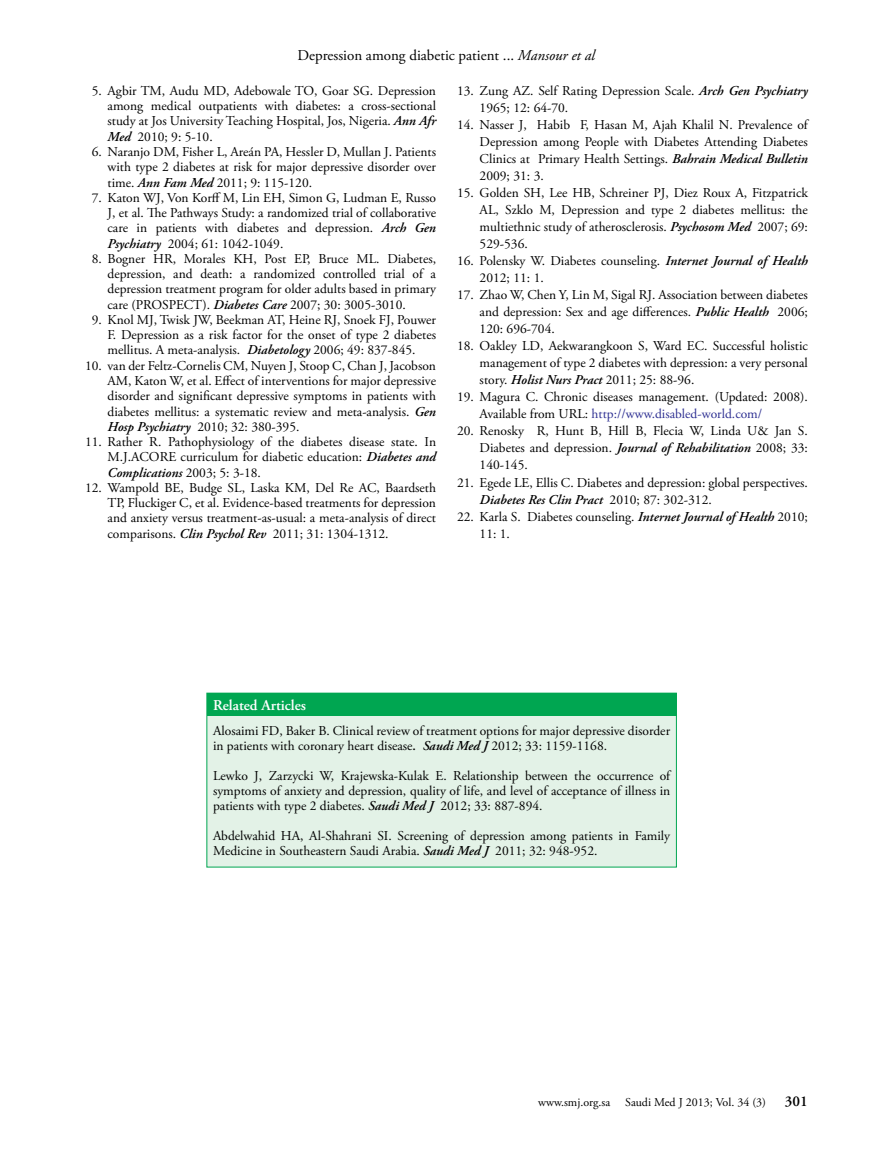
<style>
.page{position:relative;width:893px;height:1149px;background:#fff}
.page>*{position:absolute;margin:0;border:0;box-sizing:border-box;transform-origin:0 0}
.t1{font:15px "Adobe Garamond Pro";color:#000}
.t2{font:600 15px "Adobe Garamond Pro";color:#fff}
.t3{font:600 15px "Adobe Garamond Pro";color:#000}
.t4{font:13.5px/15.3px "Adobe Garamond Pro";color:#000;text-align:justify}
.t5{font:12px "Adobe Garamond Pro";color:#000}
.s1{font-style:italic}
.s2{font-weight:600;font-style:italic}
.s3{color:#2e3092}
.s4{font-weight:600}
</style>
<div class="page">
<div style="left:207px;top:693px;width:469px;height:23px;background:#00a651"></div>
<div style="left:207px;top:716px;width:469px;height:150px;background:#e3f2e7"></div>
<div style="left:207px;top:692px;width:470px;height:175px;border:1px solid #00a651"></div>
<p class="t1" style="left:298px;top:46px;width:299px">Depression among diabetic patient ... <span class="s1">Mansour et al</span></p>
<p class="t4" style="left:108px;top:83px;width:330px;text-indent:-16px">5. Agbir TM, Audu MD, Adebowale TO, Goar SG. Depression among medical outpatients with diabetes: a cross-sectional study at Jos University Teaching Hospital, Jos, Nigeria. <span class="s2">Ann Afr Med</span> 2010; 9: 5-10.</p>
<p class="t4" style="left:108px;top:144px;width:330px;text-indent:-16px">6. Naranjo DM, Fisher L, Areán PA, Hessler D, Mullan J. Patients with type 2 diabetes at risk for major depressive disorder over time. <span class="s2">Ann Fam Med</span> 2011; 9: 115-120.</p>
<p class="t4" style="left:108px;top:190px;width:330px;text-indent:-16px">7. Katon WJ, Von Korff M, Lin EH, Simon G, Ludman E, Russo J, et al. The Pathways Study: a randomized trial of collaborative care in patients with diabetes and depression. <span class="s2">Arch Gen Psychiatry</span> 2004; 61: 1042-1049.</p>
<p class="t4" style="left:108px;top:251px;width:330px;text-indent:-16px">8. Bogner HR, Morales KH, Post EP, Bruce ML. Diabetes, depression, and death: a randomized controlled trial of a depression treatment program for older adults based in primary care (PROSPECT). <span class="s2">Diabetes Care</span> 2007; 30: 3005-3010.</p>
<p class="t4" style="left:108px;top:312px;width:330px;text-indent:-16px">9. Knol MJ, Twisk JW, Beekman AT, Heine RJ, Snoek FJ, Pouwer F. Depression as a risk factor for the onset of type 2 diabetes mellitus. A meta-analysis. <span class="s2">Diabetology</span> 2006; 49: 837-845.</p>
<p class="t4" style="left:108px;top:358px;width:330px;text-indent:-23px">10. van der Feltz-Cornelis CM, Nuyen J, Stoop C, Chan J, Jacobson AM, Katon W, et al. Effect of interventions for major depressive disorder and significant depressive symptoms in patients with diabetes mellitus: a systematic review and meta-analysis. <span class="s2">Gen Hosp Psychiatry</span> 2010; 32: 380-395.</p>
<p class="t4" style="left:108px;top:434px;width:330px;text-indent:-23px">11. Rather R. Pathophysiology of the diabetes disease state. In M.J.ACORE curriculum for diabetic education: <span class="s2">Diabetes and Complications</span> 2003; 5: 3-18.</p>
<p class="t4" style="left:108px;top:480px;width:330px;text-indent:-23px">12. Wampold BE, Budge SL, Laska KM, Del Re AC, Baardseth TP, Fluckiger C, et al. Evidence-based treatments for depression and anxiety versus treatment-as-usual: a meta-analysis of direct comparisons. <span class="s2">Clin Psychol Rev</span> 2011; 31: 1304-1312.</p>
<p class="t4" style="left:480px;top:83px;width:330px;line-height:17px;text-indent:-23px">13. Zung AZ. Self Rating Depression Scale. <span class="s2">Arch Gen Psychiatry<br></span>1965; 12: 64-70.</p>
<p class="t4" style="left:480px;top:117px;width:330px;line-height:17px;text-indent:-23px">14. Nasser J, Habib F, Hasan M, Ajah Khalil N. Prevalence of Depression among People with Diabetes Attending Diabetes Clinics at Primary Health Settings. <span class="s2">Bahrain Medical Bulletin </span>2009; 31: 3.</p>
<p class="t4" style="left:480px;top:185px;width:330px;line-height:17px;text-indent:-23px">15. Golden SH, Lee HB, Schreiner PJ, Diez Roux A, Fitzpatrick AL, Szklo M, Depression and type 2 diabetes mellitus: the multiethnic study of atherosclerosis. <span class="s2">Psychosom Med</span> 2007; 69:<br>529-536.</p>
<p class="t4" style="left:480px;top:253px;width:330px;line-height:17px;text-indent:-23px">16. Polensky W. Diabetes counseling. <span class="s2">Internet Journal of Health<br></span>2012; 11: 1.</p>
<p class="t4" style="left:480px;top:287px;width:330px;line-height:17px;text-indent:-23px">17. Zhao W, Chen Y, Lin M, Sigal RJ. Association between diabetes and depression: Sex and age differences. <span class="s2">Public Health</span> 2006; 120: 696-704.</p>
<p class="t4" style="left:480px;top:338px;width:330px;line-height:17px;text-indent:-23px">18. Oakley LD, Aekwarangkoon S, Ward EC. Successful holistic management of type 2 diabetes with depression: a very personal story. <span class="s2">Holist Nurs Pract</span> 2011; 25: 88-96.</p>
<p class="t4" style="left:480px;top:389px;width:330px;line-height:17px;text-indent:-23px">19. Magura C. Chronic diseases management. (Updated: 2008).<br>Available from URL: <span class="s3">http://www.disabled-world.com/</span></p>
<p class="t4" style="left:480px;top:423px;width:330px;line-height:17px;text-indent:-23px">20. Renosky R, Hunt B, Hill B, Flecia W, Linda U&amp; Jan S.<br>Diabetes and depression. <span class="s2">Journal of Rehabilitation</span> 2008; 33:<br>140-145.</p>
<p class="t4" style="left:480px;top:474px;width:330px;line-height:17px;text-indent:-23px">21. Egede LE, Ellis C. Diabetes and depression: global perspectives.<br><span class="s2">Diabetes Res Clin Pract</span> 2010; 87: 302-312.</p>
<p class="t4" style="left:480px;top:508px;width:330px;line-height:17px;text-indent:-23px">22. Karla S. Diabetes counseling. <span class="s2">Internet Journal of Health</span> 2010;<br>11: 1.</p>
<p class="t2" style="left:213px;top:696px;width:95px">Related Articles</p>
<p class="t4" style="left:213px;top:723px;width:459px">Alosaimi FD, Baker B. Clinical review of treatment options for major depressive disorder in patients with coronary heart disease<span class="s4">.</span> <span class="s2">Saudi Med J</span> 2012; 33: 1159-1168.</p>
<p class="t4" style="left:213px;top:768px;width:459px">Lewko J, Zarzycki W, Krajewska-Kulak E. Relationship between the occurrence of symptoms of anxiety and depression, quality of life, and level of acceptance of illness in patients with type 2 diabetes. <span class="s2">Saudi Med J</span> 2012; 33: 887-894.</p>
<p class="t4" style="left:213px;top:828px;width:459px">Abdelwahid HA, Al-Shahrani SI. Screening of depression among patients in Family<br>Medicine in Southeastern Saudi Arabia. <span class="s2">Saudi Med J</span> 2011; 32: 948-952.</p>
<p class="t5" style="left:538px;top:1094px;width:229px">www.smj.org.sa Saudi Med J 2013; Vol. 34 (3)</p>
<p class="t3" style="left:785px;top:1092px;width:24px">301</p>
</div>
